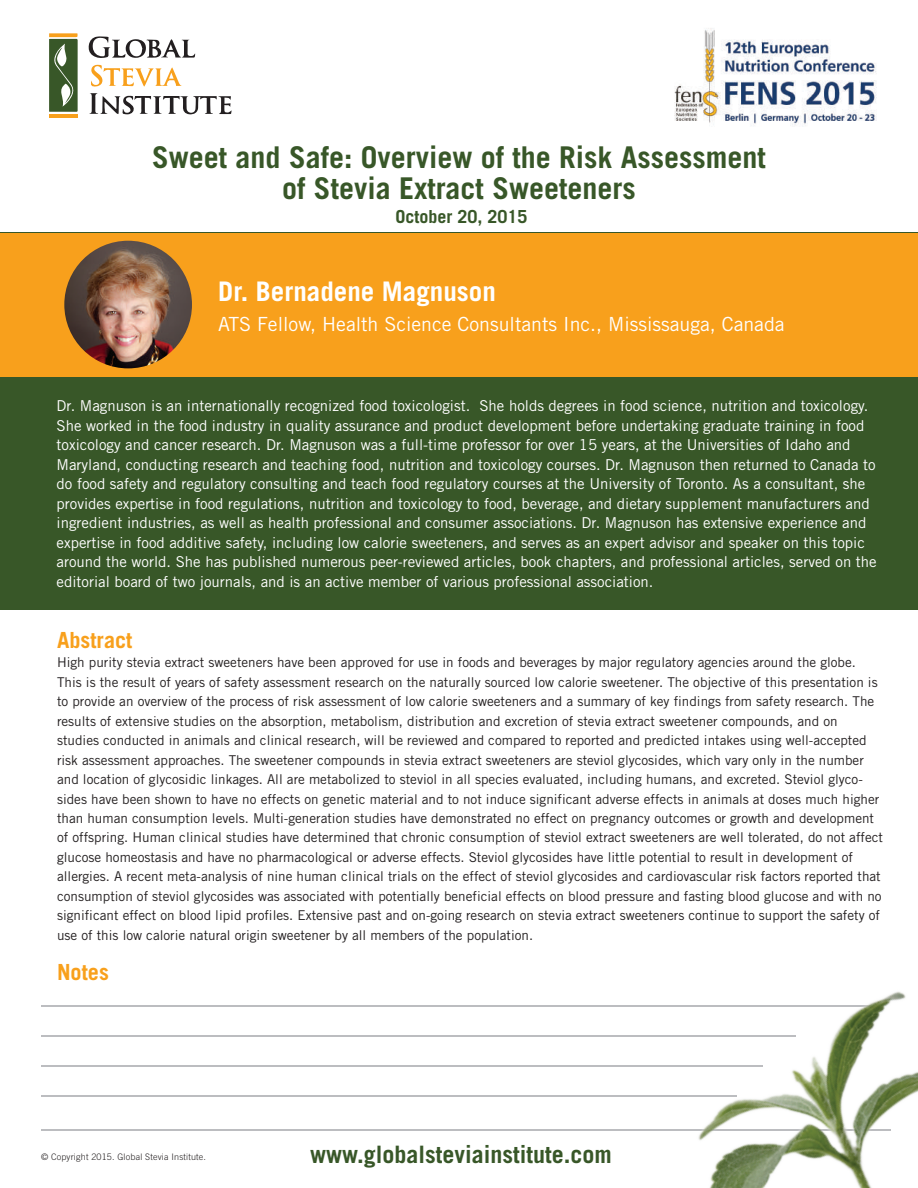
<style>
.page{position:relative;width:918px;height:1188px;background:#fff}
.page>*{position:absolute;margin:0;border:0;box-sizing:border-box;transform-origin:0 0}
.t1{font:700 30px/31.5px "Trade Gothic";color:#385728;text-align:center}
.t2{font:700 27px "Trade Gothic";color:#fff}
.t3{font:700 24px "Trade Gothic";color:#385728}
.t4{font:700 22.2px "Trade Gothic";color:#f8a01c}
.t5{font:19.5px "Trade Gothic";color:#fff}
.t6{font:700 18px "Trade Gothic";color:#385728}
.t7{font:15px/19.5px "Trade Gothic";color:#fff}
.t8{font:13.5px/19.5px "Trade Gothic";color:#231f20}
.t9{font:300 9px "Trade Gothic";letter-spacing:.02em;color:#231f20}
</style>
<div class="page">
<hr style="left:41px;top:1129px;width:849px;height:2px;background:#bcbdc0">
<hr style="left:41px;top:1005px;width:833px;height:1px;background:#bcbdc0">
<hr style="left:41px;top:1035px;width:755px;height:1px;background:#bcbdc0">
<hr style="left:41px;top:1065px;width:721px;height:1px;background:#bcbdc0">
<hr style="left:41px;top:1095px;width:696px;height:1px;background:#bcbdc0">
<div style="left:0;top:233px;width:918px;height:377px;background:#385728"></div>
<div style="left:0;top:233px;width:918px;height:143px;background:#f8a01c"></div>
<svg style="left:49px;top:33px;width:29px;height:79px;background:#65794e"></svg>
<hr style="left:49px;top:114px;width:28px;height:3px;background:#f8a01c">
<svg style="left:88px;top:36px;width:107px;height:22px"></svg>
<svg style="left:91px;top:65px;width:91px;height:22px"></svg>
<svg style="left:89px;top:93px;width:143px;height:22px"></svg>
<img style="left:629px;top:991px;width:289px;height:197px">
<img style="left:674px;top:28px;width:203px;height:98px">
<img style="left:64px;top:241px;width:128px;height:127px;border-radius:64px">
<h1 class="t1" style="left:152px;top:141px;width:615px">Sweet and Safe: Overview of the Risk Assessment of Stevia Extract Sweeteners</h1>
<h3 class="t6" style="left:395px;top:206px;width:134px">October 20, 2015</h3>
<h2 class="t2" style="left:218px;top:275px;width:279px">Dr. Bernadene Magnuson</h2>
<h3 class="t5" style="left:218px;top:312px;width:568px">ATS Fellow, Health Science Consultants Inc., Mississauga, Canada</h3>
<p class="t7" style="left:57px;top:396px;width:822px">Dr. Magnuson is an internationally recognized food toxicologist. She holds degrees in food science, nutrition and toxicology.<br>She worked in the food industry in quality assurance and product development before undertaking graduate training in food toxicology and cancer research. Dr. Magnuson was a full-time professor for over 15 years, at the Universities of Idaho and Maryland, conducting research and teaching food, nutrition and toxicology courses. Dr. Magnuson then returned to Canada to do food safety and regulatory consulting and teach food regulatory courses at the University of Toronto. As a consultant, she provides expertise in food regulations, nutrition and toxicology to food, beverage, and dietary supplement manufacturers and ingredient industries, as well as health professional and consumer associations. Dr. Magnuson has extensive experience and expertise in food additive safety, including low calorie sweeteners, and serves as an expert advisor and speaker on this topic around the world. She has published numerous peer-reviewed articles, book chapters, and professional articles, served on the editorial board of two journals, and is an active member of various professional association.</p>
<h3 class="t4" style="left:57px;top:626px;width:77px">Abstract</h3>
<p class="t8" style="left:57px;top:652px;width:827px">High purity stevia extract sweeteners have been approved for use in foods and beverages by major regulatory agencies around the globe.<br>This is the result of years of safety assessment research on the naturally sourced low calorie sweetener. The objective of this presentation is to provide an overview of the process of risk assessment of low calorie sweeteners and a summary of key findings from safety research. The results of extensive studies on the absorption, metabolism, distribution and excretion of stevia extract sweetener compounds, and on studies conducted in animals and clinical research, will be reviewed and compared to reported and predicted intakes using well-accepted risk assessment approaches. The sweetener compounds in stevia extract sweeteners are steviol glycosides, which vary only in the number and location of glycosidic linkages. All are metabolized to steviol in all species evaluated, including humans, and excreted. Steviol glyco&shy;sides have been shown to have no effects on genetic material and to not induce significant adverse effects in animals at doses much higher than human consumption levels. Multi-generation studies have demonstrated no effect on pregnancy outcomes or growth and development of offspring. Human clinical studies have determined that chronic consumption of steviol extract sweeteners are well tolerated, do not affect glucose homeostasis and have no pharmacological or adverse effects. Steviol glycosides have little potential to result in development of allergies. A recent meta-analysis of nine human clinical trials on the effect of steviol glycosides and cardiovascular risk factors reported that consumption of steviol glycosides was associated with potentially beneficial effects on blood pressure and fasting blood glucose and with no significant effect on blood lipid profiles. Extensive past and on-going research on stevia extract sweeteners continue to support the safety of use of this low calorie natural origin sweetener by all members of the population.</p>
<h3 class="t4" style="left:57px;top:959px;width:53px">Notes</h3>
<p class="t9" style="left:41px;top:1152px;width:167px">© Copyright 2015. Global Stevia Institute.</p>
<h3 class="t3" style="left:310px;top:1139px;width:303px">www.globalsteviainstitute.com</h3>
</div>
